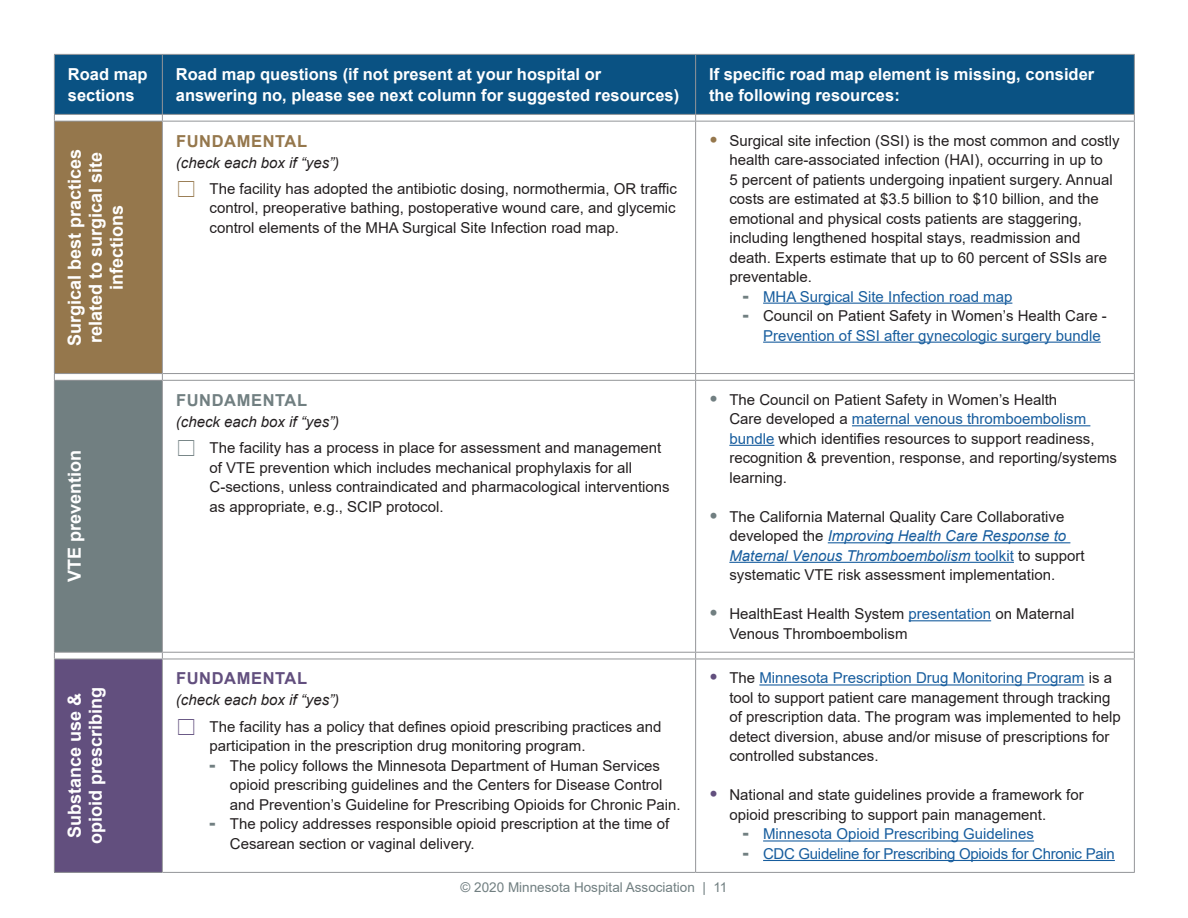
<style>
.page{position:relative;width:1188px;height:918px;background:#fff}
.page>*{position:absolute;margin:0;border:0;box-sizing:border-box;transform-origin:0 0}
.Sidebar{font:700 18px/21px "Arial";color:#fff;text-align:center}
.Table_Body_Text{font:700 16.5px/21px "Arial";color:#fff}
.Fundamental_BROWN{font:700 16.5px "Arial";letter-spacing:.035em;color:#95774c}
.Fundamental_GRAY{font:700 16.5px "Arial";letter-spacing:.035em;color:#717f81}
.Fundamental_PURPLE{font:700 16.5px "Arial";letter-spacing:.035em;color:#624f7e}
.t1{font:15px/19.5px "Arial";color:#231f20}
.t2{font:15px/19.5px "Arial";color:#175d9e}
.Table_Body_Text_Ital{font:italic 15px "Arial";color:#231f20}
.t3{font:15px "Arial";letter-spacing:-.02em;color:#175d9e}
.t4{font:13.5px "Arial";color:#717f81}
.s1{font-weight:900;font-size:18px;color:#95774c}
.s2{font-weight:900;font-size:18px;color:#717f81}
.s3{color:#231f20}
.s4{color:#175d9e}
.s5{font-style:italic;color:#175d9e}
.s6{font-weight:900;font-size:18px;color:#624f7e}
</style>
<div class="page">
<div style="left:55px;top:55px;width:1079px;height:59px;background:#0a5283"></div>
<div style="left:54px;top:121px;width:108px;height:253px;background:#95774c"></div>
<div style="left:54px;top:380px;width:108px;height:272px;background:#717f81"></div>
<div style="left:54px;top:659px;width:108px;height:213px;background:#624f7e"></div>
<hr style="left:54px;top:54px;width:108px;height:1px;background:#939598">
<hr style="left:54px;top:55px;width:1px;height:59px;background:#939598">
<hr style="left:162px;top:54px;width:534px;height:1px;background:#939598">
<hr style="left:162px;top:55px;width:1px;height:59px;background:#939598">
<hr style="left:696px;top:54px;width:439px;height:1px;background:#939598">
<hr style="left:695px;top:55px;width:1px;height:59px;background:#939598">
<hr style="left:1134px;top:55px;width:1px;height:59px;background:#939598">
<hr style="left:54px;top:114px;width:108px;height:1px;background:#939598">
<hr style="left:162px;top:114px;width:534px;height:1px;background:#939598">
<hr style="left:54px;top:121px;width:108px;height:1px;background:#939598">
<hr style="left:54px;top:122px;width:1px;height:251px;background:#939598">
<hr style="left:162px;top:121px;width:534px;height:1px;background:#939598">
<hr style="left:162px;top:122px;width:1px;height:251px;background:#939598">
<hr style="left:695px;top:122px;width:1px;height:251px;background:#939598">
<hr style="left:1134px;top:122px;width:1px;height:251px;background:#939598">
<hr style="left:54px;top:373px;width:108px;height:1px;background:#939598">
<hr style="left:162px;top:373px;width:534px;height:1px;background:#939598">
<hr style="left:54px;top:380px;width:108px;height:1px;background:#939598">
<hr style="left:54px;top:381px;width:1px;height:271px;background:#939598">
<hr style="left:162px;top:380px;width:534px;height:1px;background:#939598">
<hr style="left:162px;top:381px;width:1px;height:271px;background:#939598">
<hr style="left:696px;top:380px;width:439px;height:1px;background:#939598">
<hr style="left:695px;top:381px;width:1px;height:271px;background:#939598">
<hr style="left:1134px;top:381px;width:1px;height:271px;background:#939598">
<hr style="left:54px;top:652px;width:108px;height:1px;background:#939598">
<hr style="left:162px;top:652px;width:534px;height:1px;background:#939598">
<hr style="left:696px;top:652px;width:439px;height:1px;background:#939598">
<hr style="left:54px;top:659px;width:108px;height:1px;background:#939598">
<hr style="left:54px;top:659px;width:1px;height:213px;background:#939598">
<hr style="left:162px;top:659px;width:534px;height:1px;background:#939598">
<hr style="left:162px;top:659px;width:1px;height:213px;background:#939598">
<hr style="left:696px;top:659px;width:439px;height:1px;background:#939598">
<hr style="left:695px;top:659px;width:1px;height:213px;background:#939598">
<hr style="left:1134px;top:659px;width:1px;height:213px;background:#939598">
<hr style="left:54px;top:872px;width:108px;height:1px;background:#939598">
<hr style="left:162px;top:872px;width:534px;height:1px;background:#939598">
<hr style="left:696px;top:872px;width:439px;height:1px;background:#939598">
<hr style="left:696px;top:114px;width:439px;height:1px;background:#939598">
<hr style="left:696px;top:121px;width:439px;height:1px;background:#939598">
<hr style="left:696px;top:373px;width:439px;height:1px;background:#939598">
<hr style="left:763px;top:303px;width:249px;height:1px;background:#175d9e">
<hr style="left:763px;top:342px;width:338px;height:1px;background:#175d9e">
<hr style="left:852px;top:425px;width:238px;height:1px;background:#175d9e">
<hr style="left:729px;top:445px;width:45px;height:1px;background:#175d9e">
<hr style="left:828px;top:542px;width:242px;height:1px;background:#175d9e">
<hr style="left:729px;top:562px;width:285px;height:1px;background:#175d9e">
<hr style="left:909px;top:620px;width:82px;height:1px;background:#175d9e">
<hr style="left:759px;top:684px;width:326px;height:2px;background:#175d9e">
<hr style="left:763px;top:840px;width:271px;height:2px;background:#175d9e">
<hr style="left:763px;top:860px;width:352px;height:1px;background:#175d9e">
<p class="Table_Body_Text" style="left:68px;top:64px;width:81px">Road map sections</p>
<p class="Table_Body_Text" style="left:176px;top:64px;width:505px">Road map questions (if not present at your hospital or answering no, please see next column for suggested resources)</p>
<p class="Table_Body_Text" style="left:709px;top:64px;width:387px">If specific road map element is missing, consider the following resources:</p>
<p class="Sidebar" style="left:64px;top:346px;width:199px;rotate:-90deg">Surgical best practices related to surgical site infections</p>
<p class="Sidebar" style="left:64px;top:582px;width:134px;rotate:-90deg">VTE prevention</p>
<p class="Sidebar" style="left:64px;top:844px;width:159px;rotate:-90deg">Substance use &amp; opioid prescribing</p>
<p class="Fundamental_BROWN" style="left:176px;top:129px;width:133px">FUNDAMENTAL</p>
<p class="Table_Body_Text_Ital" style="left:176px;top:153px;width:165px">(check each box if “yes”)</p>
<p class="t1" style="left:210px;top:179px;width:469px;text-align:justify">The facility has adopted the antibiotic dosing, normothermia, OR traffic control, preoperative bathing, postoperative wound care, and glycemic control elements of the MHA Surgical Site Infection road map.</p>
<p class="t1" style="left:729px;top:130px;width:392px;text-indent:-20px"><span class="s1">•</span> Surgical site infection (SSI) is the most common and costly health care-associated infection (HAI), occurring in up to<br>5 percent of patients undergoing inpatient surgery. Annual costs are estimated at $3.5 billion to $10 billion, and the emotional and physical costs patients are staggering, including lengthened hospital stays, readmission and death. Experts estimate that up to 60 percent of SSIs are preventable.</p>
<p class="t2" style="left:743px;top:286px;width:271px"><span class="s2">-</span> MHA Surgical Site Infection road map</p>
<p class="t2" style="left:763px;top:306px;width:345px;text-indent:-20px"><span class="s2">-</span> <span class="s3">Council on Patient Safety in Women’s Health Care -<br></span>Prevention of SSI after gynecologic surgery bundle</p>
<p class="Fundamental_GRAY" style="left:176px;top:388px;width:133px">FUNDAMENTAL</p>
<p class="Table_Body_Text_Ital" style="left:176px;top:412px;width:165px">(check each box if “yes”)</p>
<p class="t1" style="left:210px;top:438px;width:462px">The facility has a process in place for assessment and management of VTE prevention which includes mechanical prophylaxis for all C-sections, unless contraindicated and pharmacological interventions as appropriate, e.g., SCIP protocol.</p>
<p class="t1" style="left:729px;top:390px;width:389px;text-indent:-20px"><span class="s2">•</span> The Council on Patient Safety in Women’s Health<br>Care developed a <span class="s4">maternal venous thromboembolism bundle</span> which identifies resources to support readiness, recognition &amp; prevention, response, and reporting/systems learning.</p>
<p class="t1" style="left:729px;top:507px;width:357px;text-indent:-20px"><span class="s2">•</span> The California Maternal Quality Care Collaborative developed the <span class="s5">Improving Health Care Response to Maternal Venous Thromboembolism</span> <span class="s4">toolkit</span> to support systematic VTE risk assessment implementation.</p>
<p class="t1" style="left:729px;top:604px;width:347px;text-indent:-20px"><span class="s2">•</span> HealthEast Health System <span class="s4">presentation</span> on Maternal<br>Venous Thromboembolism</p>
<p class="Fundamental_PURPLE" style="left:176px;top:667px;width:133px">FUNDAMENTAL</p>
<p class="Table_Body_Text_Ital" style="left:176px;top:691px;width:165px">(check each box if “yes”)</p>
<p class="t1" style="left:210px;top:717px;width:453px">The facility has a policy that defines opioid prescribing practices and participation in the prescription drug monitoring program.</p>
<p class="t1" style="left:230px;top:756px;width:452px;text-indent:-20px"><span class="s2">-</span> The policy follows the Minnesota Department of Human Services opioid prescribing guidelines and the Centers for Disease Control and Prevention’s Guideline for Prescribing Opioids for Chronic Pain.</p>
<p class="t1" style="left:230px;top:814px;width:441px;text-indent:-20px"><span class="s2">-</span> The policy addresses responsible opioid prescription at the time of<br>Cesarean section or vaginal delivery.</p>
<p class="t1" style="left:729px;top:668px;width:393px;text-indent:-20px"><span class="s6">•</span> The <span class="s4">Minnesota Prescription Drug Monitoring Program</span> is a tool to support patient care management through tracking of prescription data. The program was implemented to help detect diversion, abuse and/or misuse of prescriptions for controlled substances.</p>
<p class="t1" style="left:729px;top:785px;width:356px;text-indent:-20px"><span class="s6">•</span> National and state guidelines provide a framework for opioid prescribing to support pain management.</p>
<p class="t2" style="left:743px;top:824px;width:293px"><span class="s2">-</span> Minnesota Opioid Prescribing Guidelines</p>
<p class="t3" style="left:743px;top:843px;width:373px"><span class="s2">-</span> CDC Guideline for Prescribing Opioids for Chronic Pain</p>
<p class="t4" style="left:461px;top:878px;width:268px">© 2020 Minnesota Hospital Association | 11</p>
</div>
